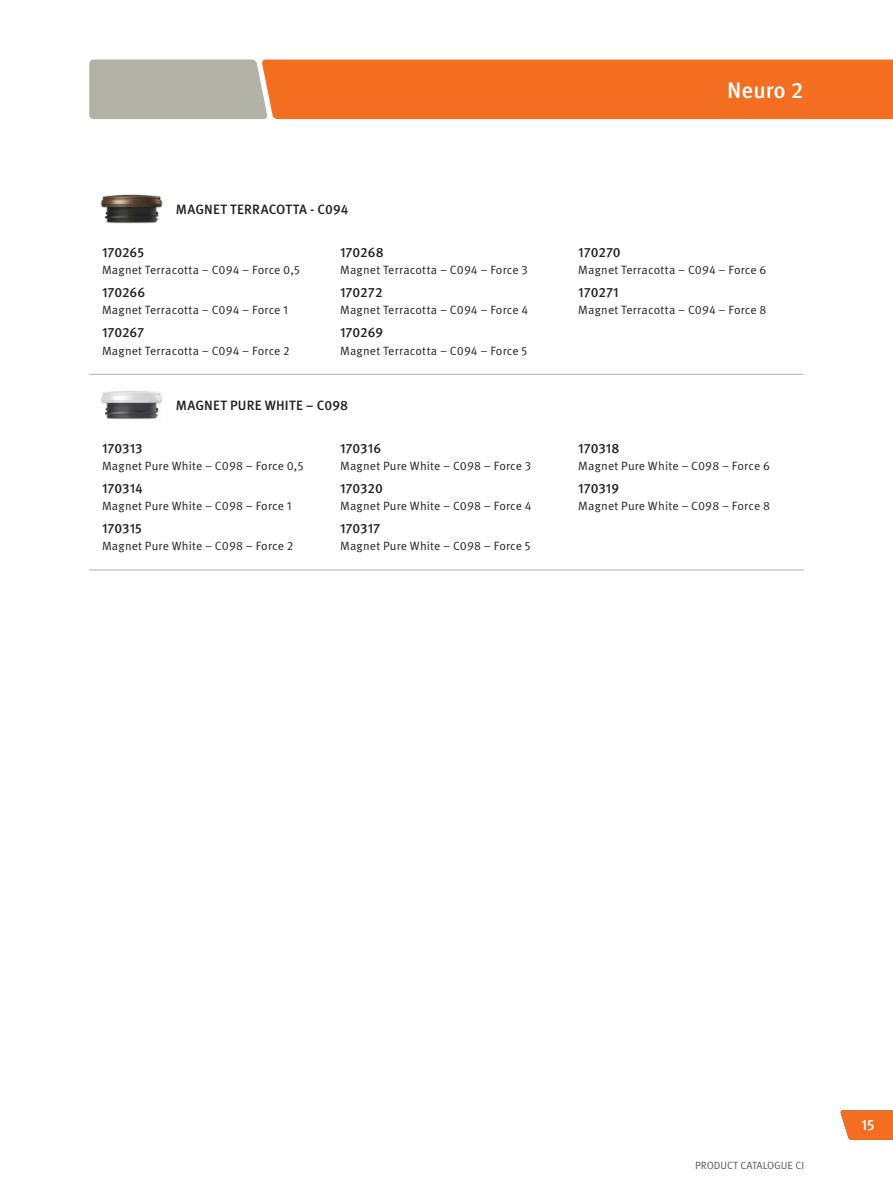
<style>
.page{position:relative;width:893px;height:1191px;background:#fff}
.page>*{position:absolute;margin:0;border:0;box-sizing:border-box;transform-origin:0 0}
.t1{font:500 22.5px "Meta Pro OM";color:#fff}
.t2{font:500 15px "Meta Pro OM";color:#fff}
.t3{font:500 13.5px "Meta Pro OM";letter-spacing:.005em;color:#231f20}
.t4{font:12px "Meta Pro OM";letter-spacing:.015em;color:#231f20}
.t5{font:10.5px "Meta Pro OM";color:#575855}
</style>
<div class="page">
<svg style="left:89px;top:60px;width:804px;height:59px;background:#e57d3f"></svg>
<svg style="left:840px;top:1110px;width:53px;height:30px;background:#f17a34"></svg>
<hr style="left:89px;top:374px;width:238px;height:1px;background:#b2b2a7">
<hr style="left:327px;top:374px;width:239px;height:1px;background:#b2b2a7">
<hr style="left:566px;top:374px;width:238px;height:1px;background:#b2b2a7">
<hr style="left:89px;top:569px;width:238px;height:1px;background:#b2b2a7">
<hr style="left:327px;top:569px;width:239px;height:1px;background:#b2b2a7">
<hr style="left:566px;top:569px;width:238px;height:1px;background:#b2b2a7">
<img style="left:100px;top:194px;width:63px;height:30px">
<img style="left:101px;top:391px;width:61px;height:29px">
<p class="t3" style="left:176px;top:201px;width:174px">MAGNET TERRACOTTA - C094</p>
<p class="t3" style="left:102px;top:244px;width:44px">170265</p>
<p class="t4" style="left:102px;top:263px;width:200px">Magnet Terracotta – C094 – Force 0,5</p>
<p class="t3" style="left:102px;top:284px;width:45px">170266</p>
<p class="t4" style="left:102px;top:303px;width:187px">Magnet Terracotta – C094 – Force 1</p>
<p class="t3" style="left:102px;top:324px;width:44px">170267</p>
<p class="t4" style="left:102px;top:343px;width:189px">Magnet Terracotta – C094 – Force 2</p>
<p class="t3" style="left:340px;top:244px;width:45px">170268</p>
<p class="t4" style="left:340px;top:263px;width:189px">Magnet Terracotta – C094 – Force 3</p>
<p class="t3" style="left:340px;top:284px;width:44px">170272</p>
<p class="t4" style="left:340px;top:303px;width:190px">Magnet Terracotta – C094 – Force 4</p>
<p class="t3" style="left:340px;top:324px;width:44px">170269</p>
<p class="t4" style="left:340px;top:343px;width:189px">Magnet Terracotta – C094 – Force 5</p>
<p class="t3" style="left:176px;top:396px;width:174px">MAGNET PURE WHITE – C098</p>
<p class="t3" style="left:102px;top:439px;width:42px">170313</p>
<p class="t4" style="left:102px;top:458px;width:203px">Magnet Pure White – C098 – Force 0,5</p>
<p class="t3" style="left:102px;top:480px;width:42px">170314</p>
<p class="t4" style="left:102px;top:498px;width:191px">Magnet Pure White – C098 – Force 1</p>
<p class="t3" style="left:102px;top:520px;width:42px">170315</p>
<p class="t4" style="left:102px;top:539px;width:193px">Magnet Pure White – C098 – Force 2</p>
<p class="t3" style="left:340px;top:439px;width:42px">170316</p>
<p class="t4" style="left:340px;top:458px;width:193px">Magnet Pure White – C098 – Force 3</p>
<p class="t3" style="left:340px;top:480px;width:44px">170320</p>
<p class="t4" style="left:340px;top:498px;width:193px">Magnet Pure White – C098 – Force 4</p>
<p class="t3" style="left:340px;top:520px;width:42px">170317</p>
<p class="t4" style="left:340px;top:539px;width:192px">Magnet Pure White – C098 – Force 5</p>
<h1 class="t1" style="left:727px;top:76px;width:78px">Neuro 2</h1>
<p class="t3" style="left:578px;top:244px;width:44px">170270</p>
<p class="t4" style="left:578px;top:263px;width:190px">Magnet Terracotta – C094 – Force 6</p>
<p class="t3" style="left:578px;top:284px;width:42px">170271</p>
<p class="t4" style="left:578px;top:303px;width:190px">Magnet Terracotta – C094 – Force 8</p>
<p class="t3" style="left:578px;top:439px;width:43px">170318</p>
<p class="t4" style="left:578px;top:458px;width:193px">Magnet Pure White – C098 – Force 6</p>
<p class="t3" style="left:578px;top:480px;width:42px">170319</p>
<p class="t4" style="left:578px;top:498px;width:193px">Magnet Pure White – C098 – Force 8</p>
<p class="t5" style="left:695px;top:1159px;width:111px">PRODUCT CATALOGUE CI</p>
<p class="t2" style="left:861px;top:1115px;width:15px">15</p>
</div>
